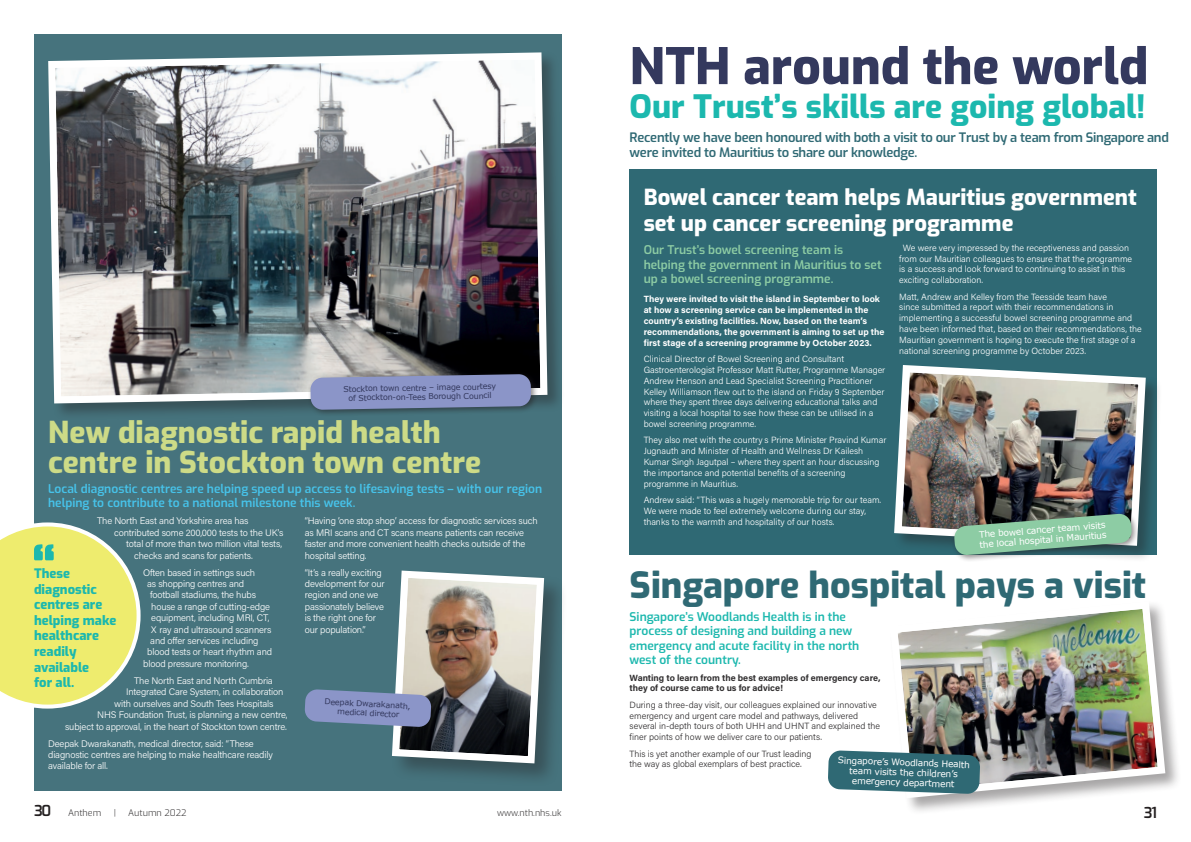
<style>
.page{position:relative;width:1191px;height:842px;background:#fff}
.page>*{position:absolute;margin:0;border:0;box-sizing:border-box;transform-origin:0 0}
.t1{font:800 50px "Exo";color:#34395e}
.t2{font:800 36px "Exo";color:#2f6974}
.t3{font:800 32px "Exo";color:#1cb8ae}
.t4{font:800 30px/30px "Exo";color:#cddb87}
.t5{font:800 22px/26.4px "Exo";color:#fff}
.t6{font:600 15px "Exo";color:#231f20}
.t7{font:600 13px/15.6px "Exo";letter-spacing:-.02em;color:#2f6974}
.t8{font:800 13px/15.6px "Exo";color:#1cb8ae}
.t9{font:600 12px/14.4px "Exo";color:#46c3ea}
.t10{font:600 12px/14.4px "Exo";color:#1cb8ae}
.t11{font:600 12px/14.4px "Exo";color:#8dcca4}
.t12{font:300 9.5px/11.4px "Acumin Pro";letter-spacing:-.015em;color:#fff}
.t13{font:300 9px/10.8px "Acumin Pro";color:#fff}
.t14{font:300 9px/10.8px "Acumin Pro";color:#312f30}
.t15{font:700 9px/10.8px "Acumin Pro";color:#fff}
.t16{font:9px/10px "Verdana";color:#fff;text-align:center}
.t17{font:700 9px/10.8px "Acumin Pro";color:#312f30}
.t18{font:300 9px "Exo";color:#312f30}
.t19{font:8px/9px "Verdana";color:#34395e;text-align:center}
.s1{font-weight:600;font-size:15px;color:#231f20}
</style>
<div class="page">
<div style="left:34px;top:34px;width:527px;height:757px;background:#46737d"></div>
<div style="left:629px;top:169px;width:528px;height:386px;background:#2f6974"></div>
<div style="left:47px;top:51px;width:518px;height:370px;background:#231f20;opacity:.4"></div>
<img style="left:47px;top:51px;width:504px;height:356px">
<div style="left:307px;top:371px;width:231px;height:46px;background:#231f20;opacity:.5"></div>
<svg style="left:310px;top:374px;width:221px;height:36px;background:#8590bc"></svg>
<svg style="left:0;top:522px;width:141px;height:187px"></svg>
<div style="left:390px;top:569px;width:178px;height:218px;background:#231f20;opacity:.4"></div>
<svg style="left:304px;top:569px;width:244px;height:198px"></svg>
<div style="left:893px;top:364px;width:270px;height:199px;background:#231f20;opacity:.4"></div>
<img style="left:893px;top:364px;width:256px;height:185px">
<div style="left:951px;top:510px;width:188px;height:52px;background:#231f20;opacity:.5"></div>
<svg style="left:954px;top:513px;width:178px;height:42px;background:#72a288"></svg>
<div style="left:889px;top:600px;width:293px;height:215px;background:#231f20;opacity:.4"></div>
<img style="left:889px;top:600px;width:280px;height:202px">
<svg style="left:828px;top:750px;width:152px;height:44px;background:#41737c"></svg>
<p class="t19" style="left:343px;top:385px;width:154px;rotate:-1deg">Stockton town centre – image courtesy</p>
<h2 class="t19" style="left:348px;top:393px;width:145px;rotate:-1deg">of Stockton-on-Tees Borough Council</h2>
<h2 class="t4" style="left:48px;top:416px;width:434px">New diagnostic rapid health centre in Stockton town centre</h2>
<p class="t9" style="left:48px;top:481px;width:495px">Local diagnostic centres are helping speed up access to lifesaving tests – with our region helping to contribute to a national milestone this week.</p>
<p class="t12" style="left:97px;top:515px;width:153px">The North East and Yorkshire area has</p>
<p class="t12" style="left:114px;top:526px;width:171px">contributed some 200,000 tests to the UK’s</p>
<p class="t12" style="left:126px;top:538px;width:157px">total of more than two million vital tests,</p>
<p class="t12" style="left:134px;top:549px;width:120px">checks and scans for patients.</p>
<p class="t8" style="left:34px;top:565px;width:84px">These diagnostic centres are helping make healthcare readily available<br>for all.</p>
<p class="t12" style="left:143px;top:566px;width:113px">Often based in settings such</p>
<p class="t12" style="left:305px;top:515px;width:234px">“Having ‘one stop shop’ access for diagnostic services such as MRI scans and CT scans means patients can receive faster and more convenient health checks outside of the hospital setting.</p>
<p class="t12" style="left:305px;top:566px;width:81px">“It’s a really exciting development for our region and one we passionately believe is the right one for our population.”</p>
<p class="t12" style="left:150px;top:578px;width:123px;text-indent:-3px">as shopping centres and football stadiums, the hubs house a range of cutting-edge equipment, including MRI, CT,<br>X ray and ultrasound scanners and ofer services including</p>
<p class="t12" style="left:143px;top:646px;width:130px;text-indent:4px">blood tests or heart rhythm and blood pressure monitoring.</p>
<p class="t12" style="left:134px;top:674px;width:140px">The North East and North Cumbria</p>
<p class="t12" style="left:126px;top:686px;width:159px">Integrated Care System, in collaboration</p>
<p class="t12" style="left:114px;top:697px;width:161px">with ourselves and South Tees Hospitals</p>
<p class="t12" style="left:97px;top:709px;width:192px">NHS Foundation Trust, is planning a new centre,</p>
<p class="t12" style="left:65px;top:720px;width:223px">subject to approval, in the heart of Stockton town centre.</p>
<p class="t12" style="left:48px;top:737px;width:226px">Deepak Dwarakanath, medical director, said: “These diagnostic centres are helping to make healthcare readily available for all.</p>
<p class="t19" style="left:325px;top:697px;width:88px;rotate:3deg">Deepak Dwarakanath, medical director</p>
<p class="t18" style="left:34px;top:806px;width:69px"><span class="s1">30</span> Anthem</p>
<p class="t18" style="left:114px;top:806px;width:4px">|</p>
<p class="t18" style="left:128px;top:806px;width:60px">Autumn 2022</p>
<p class="t18" style="left:497px;top:806px;width:66px">www.nth.nhs.uk</p>
<h2 class="t1" style="left:629px;top:30px;width:520px">NTH around the world</h2>
<h2 class="t3" style="left:629px;top:83px;width:517px">Our Trust’s skills are going global!</h2>
<h2 class="t7" style="left:629px;top:129px;width:541px">Recently we have been honoured with both a visit to our Trust by a team from Singapore and were invited to Mauritius to share our knowledge.</h2>
<h2 class="t5" style="left:643px;top:183px;width:494px">Bowel cancer team helps Mauritius government set up cancer screening programme</h2>
<p class="t11" style="left:643px;top:242px;width:239px">Our Trust’s bowel screening team is helping the government in Mauritius to set up a bowel screening programme.</p>
<p class="t15" style="left:643px;top:293px;width:242px">They were invited to visit the island in September to look at how a screening service can be implemented in the country’s existing facilities. Now, based on the team’s recommendations, the government is aiming to set up the first stage of a screening programme by October 2023.</p>
<p class="t13" style="left:643px;top:353px;width:243px">Clinical Director of Bowel Screening and Consultant Gastroenterologist Professor Matt Rutter, Programme Manager Andrew Henson and Lead Specialist Screening Practitioner Kelley Williamson flew out to the island on Friday 9 September where they spent three days delivering educational talks and visiting a local hospital to see how these can be utilised in a bowel screening programme.</p>
<p class="t13" style="left:643px;top:434px;width:244px">They also met with the country s Prime Minister Pravind Kumar Jugnauth and Minister of Health and Wellness Dr Kailesh Kumar Singh Jagutpal – where they spent an hour discussing the importance and potential benefits of a screening programme in Mauritius.</p>
<p class="t13" style="left:643px;top:494px;width:239px">Andrew said: “This was a hugely memorable trip for our team.<br>We were made to feel extremely welcome during our stay, thanks to the warmth and hospitality of our hosts.</p>
<p class="t13" style="left:903px;top:242px;width:228px">We were very impressed by the receptiveness and passion</p>
<p class="t13" style="left:899px;top:253px;width:234px">from our Mauritian colleagues to ensure that the programme</p>
<p class="t13" style="left:899px;top:263px;width:228px">is a success and look forward to continuing to assist in this exciting collaboration.</p>
<p class="t13" style="left:899px;top:291px;width:209px">Matt, Andrew and Kelley from the Teesside team have</p>
<p class="t13" style="left:899px;top:302px;width:215px">since submitted a report with their recommendations in</p>
<p class="t13" style="left:899px;top:312px;width:234px">implementing a successful bowel screening programme and</p>
<p class="t13" style="left:899px;top:323px;width:244px">have been informed that, based on their recommendations, the</p>
<p class="t13" style="left:899px;top:334px;width:238px">Mauritian government is hoping to execute the first stage of a</p>
<p class="t13" style="left:899px;top:345px;width:188px">national screening programme by October 2023.</p>
<p class="t16" style="left:978px;top:529px;width:129px;text-align:left;rotate:-4deg">The bowel cancer team visits the local hospital in Mauritius</p>
<h2 class="t2" style="left:629px;top:559px;width:518px">Singapore hospital pays a visit</h2>
<p class="t10" style="left:629px;top:609px;width:218px">Singapore’s Woodlands Health is in the</p>
<p class="t10" style="left:629px;top:623px;width:231px">process of designing and building a new emergency and acute facility in the north west of the country.</p>
<p class="t17" style="left:629px;top:671px;width:252px">Wanting to learn from the best examples of emergency care, they of course came to us for advice!</p>
<p class="t14" style="left:629px;top:699px;width:252px">During a three-day visit, our colleagues explained our innovative emergency and urgent care model and pathways, delivered several in-depth tours of both UHH and UHNT and explained the finer points of how we deliver care to our patients.</p>
<p class="t14" style="left:629px;top:748px;width:183px">This is yet another example of our Trust leading the way as global exemplars of best practice.</p>
<p class="t16" style="left:838px;top:755px;width:133px;rotate:2deg">Singapore’s Woodlands Health team visits the children’s emergency department</p>
<p class="t6" style="left:1143px;top:802px;width:15px">31</p>
</div>
